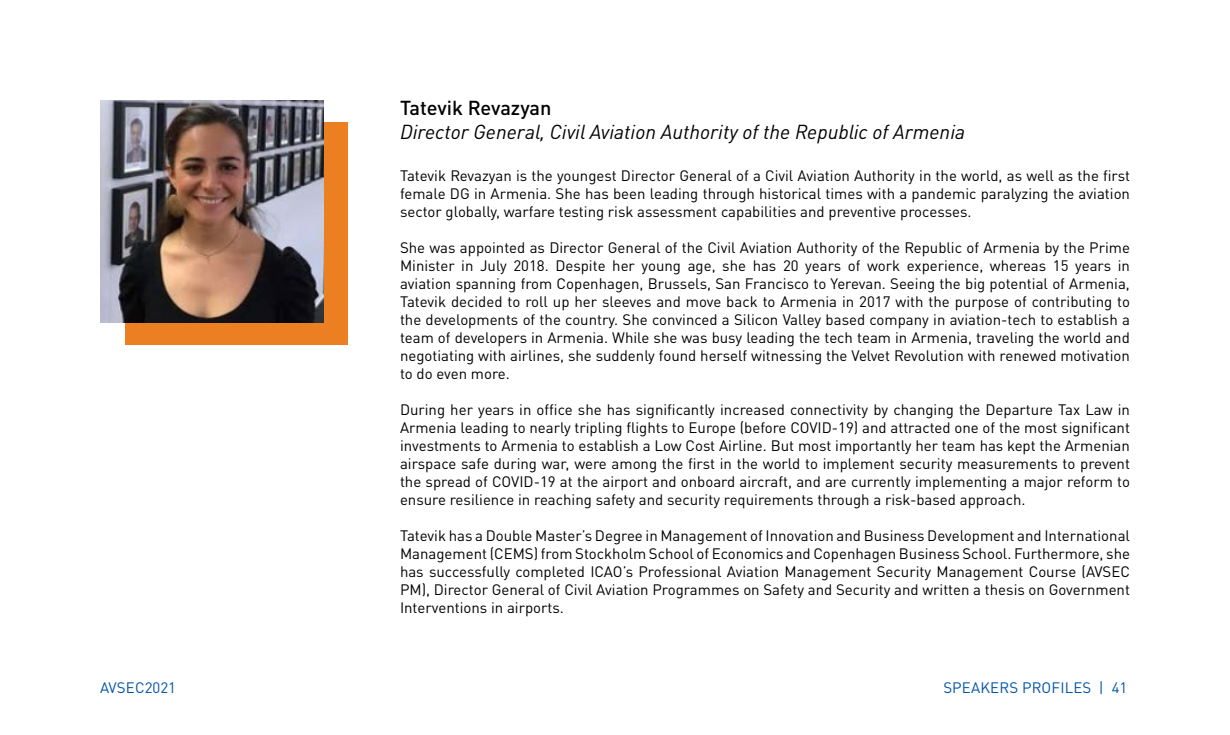
<style>
.page{position:relative;width:1230px;height:735px;background:#fff}
.page>*{position:absolute;margin:0;border:0;box-sizing:border-box;transform-origin:0 0}
.t1{font:italic 20px "DINOT";color:#000}
.t2{font:500 20px "DINOT";letter-spacing:-.005em;color:#000}
.t3{font:15px/18px "DINOT";color:#000;text-align:justify}
.t4{font:15px "DINOT";letter-spacing:.01em;color:#0054a4}
</style>
<div class="page">
<div style="left:125px;top:122px;width:223px;height:223px;background:#ed7f23"></div>
<img style="left:101px;top:100px;width:223px;height:223px">
<h1 class="t2" style="left:400px;top:95px;width:153px">Tatevik Revazyan</h1>
<h1 class="t1" style="left:400px;top:120px;width:567px">Director General, Civil Aviation Authority of the Republic of Armenia</h1>
<p class="t3" style="left:400px;top:167px;width:732px">Tatevik Revazyan is the youngest Director General of a Civil Aviation Authority in the world, as well as the first female DG in Armenia. She has been leading through historical times with a pandemic paralyzing the aviation sector globally, warfare testing risk assessment capabilities and preventive processes.</p>
<p class="t3" style="left:400px;top:239px;width:732px">She was appointed as Director General of the Civil Aviation Authority of the Republic of Armenia by the Prime Minister in July 2018. Despite her young age, she has 20 years of work experience, whereas 15 years in aviation spanning from Copenhagen, Brussels, San Francisco to Yerevan. Seeing the big potential of Armenia, Tatevik decided to roll up her sleeves and move back to Armenia in 2017 with the purpose of contributing to the developments of the country. She convinced a Silicon Valley based company in aviation-tech to establish a team of developers in Armenia. While she was busy leading the tech team in Armenia, traveling the world and negotiating with airlines, she suddenly found herself witnessing the Velvet Revolution with renewed motivation to do even more.</p>
<p class="t3" style="left:400px;top:401px;width:732px">During her years in office she has significantly increased connectivity by changing the Departure Tax Law in Armenia leading to nearly tripling flights to Europe (before COVID-19) and attracted one of the most significant investments to Armenia to establish a Low Cost Airline. But most importantly her team has kept the Armenian airspace safe during war, were among the first in the world to implement security measurements to prevent the spread of COVID-19 at the airport and onboard aircraft, and are currently implementing a major reform to ensure resilience in reaching safety and security requirements through a risk-based approach.</p>
<p class="t3" style="left:400px;top:527px;width:732px">Tatevik has a Double Master’s Degree in Management of Innovation and Business Development and International Management (CEMS) from Stockholm School of Economics and Copenhagen Business School. Furthermore, she has successfully completed ICAO’s Professional Aviation Management Security Management Course (AVSEC PM), Director General of Civil Aviation Programmes on Safety and Security and written a thesis on Government Interventions in airports.</p>
<p class="t4" style="left:100px;top:678px;width:77px">AVSEC2021</p>
<p class="t4" style="left:943px;top:678px;width:186px">SPEAKERS PROFILES | 41</p>
</div>
